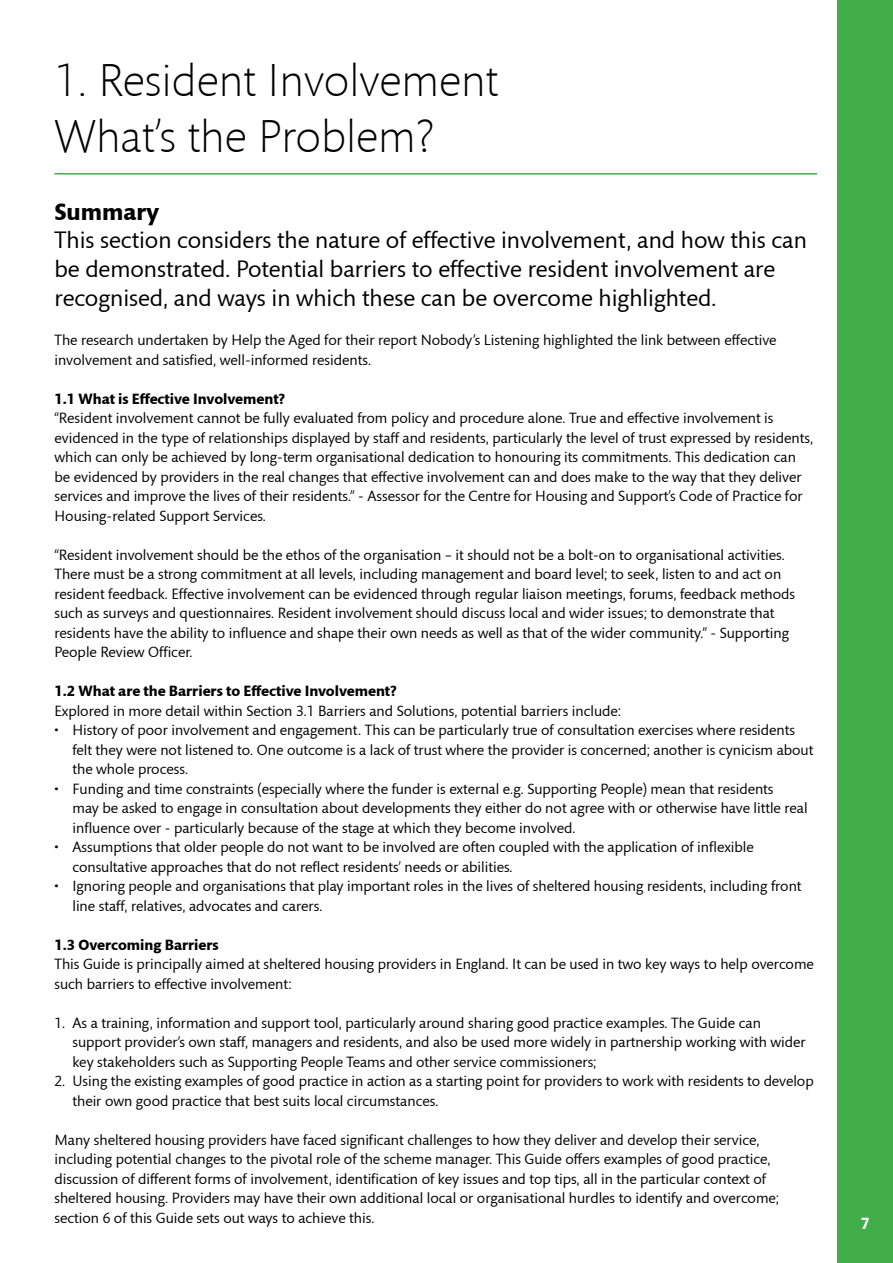
<style>
.page{position:relative;width:893px;height:1263px;background:#fff}
.page>*{position:absolute;margin:0;border:0;box-sizing:border-box;transform-origin:0 0}
.t1{font:300 46.5px/55.8px "Mundo Sans";color:#000}
.t2{font:24px/28.8px "Mundo Sans";color:#000}
.t3{font:700 24px "Mundo Sans";color:#000}
.t4{font:15px/19.5px "Mundo Sans";color:#000}
.t5{font:700 15px "Mundo Sans";color:#000}
.t6{font:15px "Apex New PS Bold Proportional";color:#fff}
</style>
<div class="page">
<div style="left:838px;top:0;width:55px;height:1263px;background:#41ad49"></div>
<hr style="left:54px;top:173px;width:763px;height:2px;background:#41ad49">
<h1 class="t1" style="left:54px;top:54px;width:446px">1. Resident Involvement<br>What’s the Problem?</h1>
<h2 class="t3" style="left:54px;top:198px;width:106px">Summary</h2>
<h2 class="t2" style="left:54px;top:227px;width:754px">This section considers the nature of effective involvement, and how this can be demonstrated. Potential barriers to effective resident involvement are recognised, and ways in which these can be overcome highlighted.</h2>
<p class="t4" style="left:54px;top:331px;width:724px">The research undertaken by Help the Aged for their report Nobody’s Listening highlighted the link between effective involvement and satisfied, well-informed residents.</p>
<p class="t5" style="left:54px;top:390px;width:232px">1.1 What is Effective Involvement?</p>
<p class="t4" style="left:54px;top:409px;width:760px">“Resident involvement cannot be fully evaluated from policy and procedure alone. True and effective involvement is evidenced in the type of relationships displayed by staff and residents, particularly the level of trust expressed by residents, which can only be achieved by long-term organisational dedication to honouring its commitments. This dedication can be evidenced by providers in the real changes that effective involvement can and does make to the way that they deliver services and improve the lives of their residents.” - Assessor for the Centre for Housing and Support’s Code of Practice for Housing-related Support Services.</p>
<p class="t4" style="left:54px;top:545px;width:742px">“Resident involvement should be the ethos of the organisation – it should not be a bolt-on to organisational activities.<br>There must be a strong commitment at all levels, including management and board level; to seek, listen to and act on resident feedback. Effective involvement can be evidenced through regular liaison meetings, forums, feedback methods such as surveys and questionnaires. Resident involvement should discuss local and wider issues; to demonstrate that residents have the ability to influence and shape their own needs as well as that of the wider community.” - Supporting People Review Officer.</p>
<p class="t5" style="left:54px;top:683px;width:344px">1.2 What are the Barriers to Effective Involvement?</p>
<p class="t4" style="left:54px;top:701px;width:568px">Explored in more detail within Section 3.1 Barriers and Solutions, potential barriers include:</p>
<p class="t4" style="left:72px;top:721px;width:742px;text-indent:-18px">• History of poor involvement and engagement. This can be particularly true of consultation exercises where residents felt they were not listened to. One outcome is a lack of trust where the provider is concerned; another is cynicism about the whole process.</p>
<p class="t4" style="left:72px;top:779px;width:737px;text-indent:-18px">• Funding and time constraints (especially where the funder is external e.g. Supporting People) mean that residents<br>may be asked to engage in consultation about developments they either do not agree with or otherwise have little real influence over - particularly because of the stage at which they become involved.</p>
<p class="t4" style="left:72px;top:838px;width:683px;text-indent:-18px">• Assumptions that older people do not want to be involved are often coupled with the application of inflexible consultative approaches that do not reflect residents’ needs or abilities.</p>
<p class="t4" style="left:72px;top:877px;width:731px;text-indent:-18px">• Ignoring people and organisations that play important roles in the lives of sheltered housing residents, including front line staff, relatives, advocates and carers.</p>
<p class="t5" style="left:54px;top:936px;width:166px">1.3 Overcoming Barriers</p>
<p class="t4" style="left:54px;top:955px;width:761px">This Guide is principally aimed at sheltered housing providers in England. It can be used in two key ways to help overcome such barriers to effective involvement:</p>
<p class="t4" style="left:72px;top:1013px;width:735px;text-indent:-18px">1. As a training, information and support tool, particularly around sharing good practice examples. The Guide can support provider’s own staff, managers and residents, and also be used more widely in partnership working with wider key stakeholders such as Supporting People Teams and other service commissioners;</p>
<p class="t4" style="left:72px;top:1072px;width:743px;text-indent:-18px">2. Using the existing examples of good practice in action as a starting point for providers to work with residents to develop their own good practice that best suits local circumstances.</p>
<p class="t4" style="left:54px;top:1130px;width:726px">Many sheltered housing providers have faced significant challenges to how they deliver and develop their service, including potential changes to the pivotal role of the scheme manager. This Guide offers examples of good practice, discussion of different forms of involvement, identification of key issues and top tips, all in the particular context of sheltered housing. Providers may have their own additional local or organisational hurdles to identify and overcome; section 6 of this Guide sets out ways to achieve this.</p>
<p class="t6" style="left:861px;top:1215px;width:9px">7</p>
</div>
